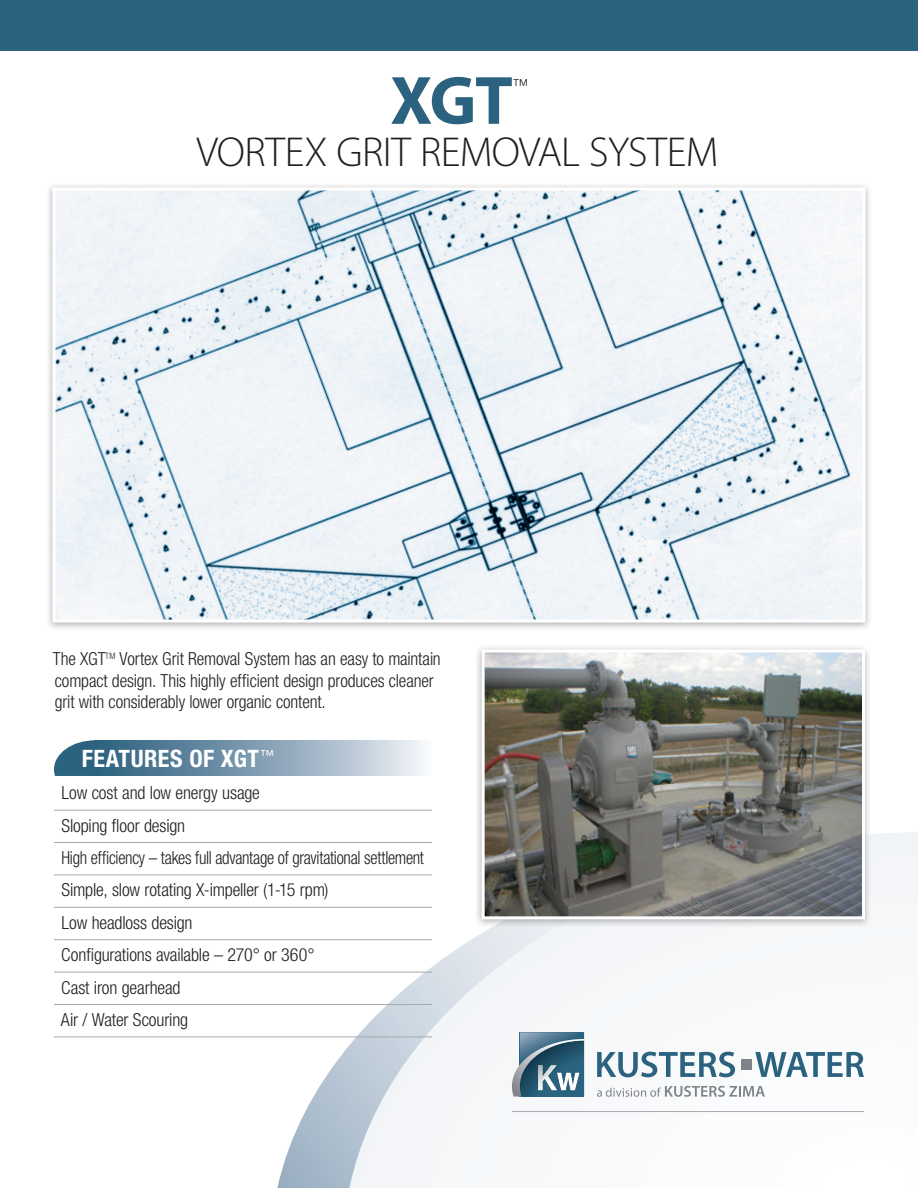
<style>
.page{position:relative;width:918px;height:1188px;background:#fff}
.page>*{position:absolute;margin:0;border:0;box-sizing:border-box;transform-origin:0 0}
.t1{font:700 69px "Myriad Pro";color:#2b627f}
.t2{font:300 42px "Myriad Pro";letter-spacing:-.015em;color:#231f20}
.t3{font:700 condensed 24px "Helvetica Neue LT";letter-spacing:.02em;color:#fff}
.t4{font:300 condensed 18px/21.6px "Helvetica Neue LT";letter-spacing:-.01em;color:#231f20}
.t5{font:300 condensed 18px "Helvetica Neue LT";letter-spacing:-.01em;color:#231f20;scale:.93 1}
.t6{font:300 condensed 16.5px "Helvetica Neue LT";color:#231f20}
</style>
<div class="page">
<svg style="left:277px;top:832px;width:641px;height:356px"></svg>
<div style="left:0;top:0;width:918px;height:50px;background:#2b627f"></div>
<hr style="left:512px;top:1111px;width:352px;height:1px;background:#a8a9ad">
<svg style="left:597px;top:1052px;width:138px;height:25px"></svg>
<div style="left:741px;top:1059px;width:10px;height:11px;background:#80838a"></div>
<svg style="left:755px;top:1052px;width:109px;height:25px"></svg>
<svg style="left:597px;top:1086px;width:168px;height:11px"></svg>
<svg style="left:512px;top:1032px;width:72px;height:65px;background:#5c8094"></svg>
<div style="left:46px;top:183px;width:827px;height:449px;background:#231f20;opacity:.35"></div>
<img style="left:56px;top:192px;width:806px;height:426px">
<div style="left:52px;top:188px;width:814px;height:434px;border:3px solid #fff"></div>
<div style="left:475px;top:645px;width:397px;height:284px;background:#231f20;opacity:.35"></div>
<img style="left:486px;top:654px;width:375px;height:261px">
<div style="left:482px;top:650px;width:383px;height:269px;border:3px solid #fff"></div>
<svg style="left:54px;top:740px;width:41px;height:36px"></svg>
<div style="left:95px;top:740px;width:337px;height:36px;background:linear-gradient(to right,#245a7a,#eeeff6)"></div>
<hr style="left:54px;top:810px;width:378px;height:1px;background:#a8a9ad">
<hr style="left:54px;top:842px;width:378px;height:1px;background:#a8a9ad">
<hr style="left:54px;top:875px;width:378px;height:1px;background:#a8a9ad">
<hr style="left:54px;top:907px;width:378px;height:1px;background:#a8a9ad">
<hr style="left:54px;top:939px;width:378px;height:1px;background:#a8a9ad">
<hr style="left:54px;top:972px;width:378px;height:1px;background:#a8a9ad">
<hr style="left:54px;top:1004px;width:378px;height:1px;background:#a8a9ad">
<hr style="left:54px;top:1037px;width:378px;height:1px;background:#a8a9ad">
<p class="t1" style="left:390px;top:56px;width:124px">XGT</p>
<p class="t6" style="left:513px;top:76px;width:18px">™</p>
<p class="t2" style="left:197px;top:127px;width:523px">VORTEX GRIT REMOVAL SYSTEM</p>
<p class="t4" style="left:53px;top:648px;width:389px">The XGT<sup>TM</sup> Vortex Grit Removal System has an easy to maintain compact design. This highly efficient design produces cleaner grit with considerably lower organic content.</p>
<p class="t3" style="left:82px;top:744px;width:194px">FEATURES OF XGT<sup>™</sup></p>
<p class="t4" style="left:62px;top:782px;width:200px">Low cost and low energy usage</p>
<p class="t4" style="left:61px;top:814px;width:125px">Sloping floor design</p>
<p class="t5" style="left:61px;top:847px;width:391px">High efficiency – takes full advantage of gravitational settlement</p>
<p class="t4" style="left:61px;top:879px;width:269px">Simple, slow rotating X-impeller (1-15 rpm)</p>
<p class="t4" style="left:62px;top:912px;width:133px">Low headloss design</p>
<p class="t4" style="left:61px;top:944px;width:255px">Configurations available – 270° or 360°</p>
<p class="t4" style="left:61px;top:976px;width:121px">Cast iron gearhead</p>
<p class="t4" style="left:61px;top:1009px;width:129px">Air / Water Scouring</p>
</div>
